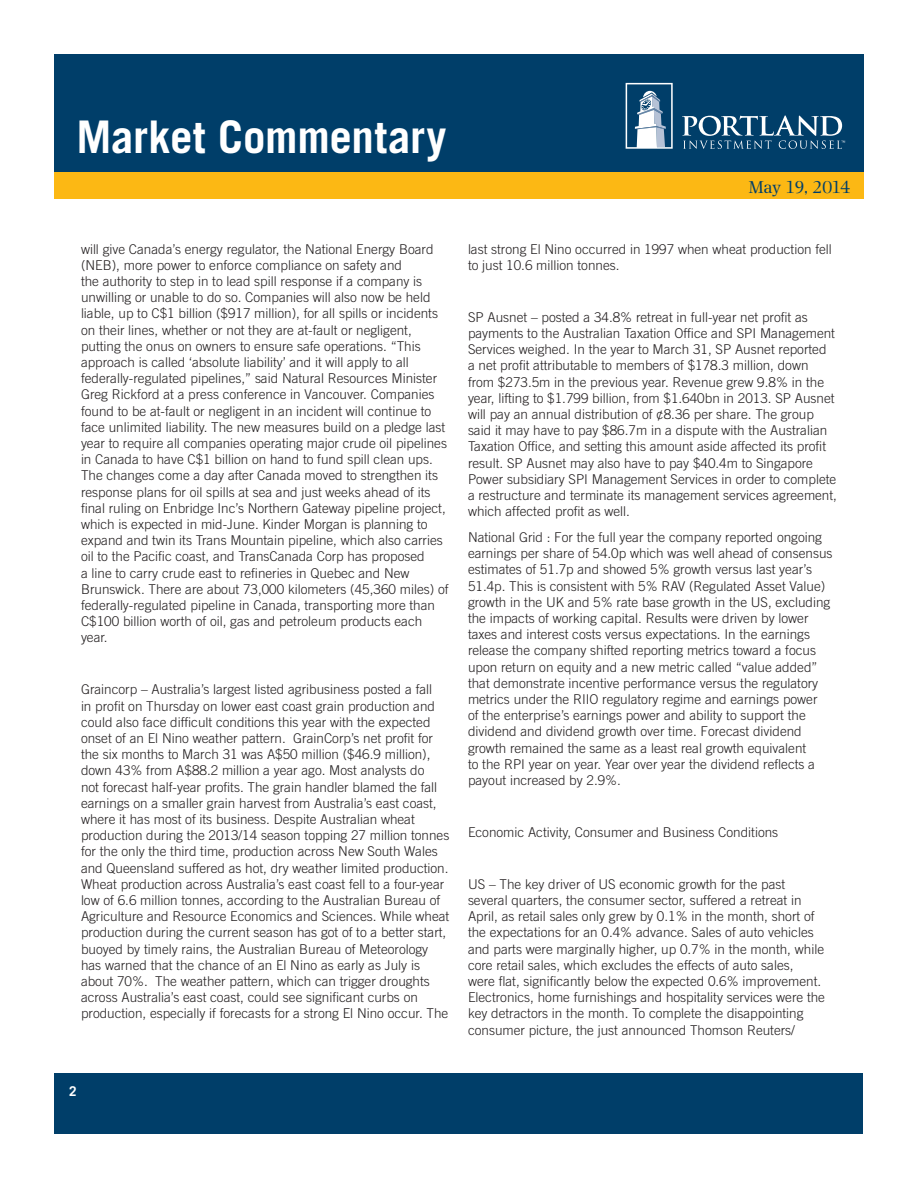
<style>
.page{position:relative;width:918px;height:1188px;background:#fff}
.page>*{position:absolute;margin:0;border:0;box-sizing:border-box;transform-origin:0 0}
.t1{font:700 45px "Trade Gothic";letter-spacing:-.005em;color:#fff}
.t2{font:18px "Photina";letter-spacing:-.045em;color:#003e69}
.Article_-_Body{font:300 13.5px/16.2px "Trade Gothic";color:#231f20}
.t3{font:700 13.5px "Trade Gothic";color:#fff}
</style>
<div class="page">
<div style="left:55px;top:1073px;width:808px;height:60px;background:#003e69"></div>
<div style="left:54px;top:54px;width:810px;height:142px;background:#003e69"></div>
<svg style="left:626px;top:83px;width:47px;height:66px"></svg>
<svg style="left:682px;top:115px;width:163px;height:34px"></svg>
<div style="left:54px;top:172px;width:810px;height:28px;background:#fcb814"></div>
<h1 class="t1" style="left:76px;top:109px;width:371px">Market Commentary</h1>
<p class="t2" style="left:749px;top:177px;width:103px">May 19, 2014</p>
<p class="Article_-_Body" style="left:81px;top:241px;width:369px">will give Canada’s energy regulator, the National Energy Board (NEB), more power to enforce compliance on safety and<br>the authority to step in to lead spill response if a company is unwilling or unable to do so. Companies will also now be held liable, up to C$1 billion ($917 million), for all spills or incidents on their lines, whether or not they are at-fault or negligent, putting the onus on owners to ensure safe operations. “This approach is called ‘absolute liability’ and it will apply to all federally-regulated pipelines,” said Natural Resources Minister Greg Rickford at a press conference in Vancouver. Companies found to be at-fault or negligent in an incident will continue to face unlimited liability. The new measures build on a pledge last year to require all companies operating major crude oil pipelines in Canada to have C$1 billion on hand to fund spill clean ups.<br>The changes come a day after Canada moved to strengthen its response plans for oil spills at sea and just weeks ahead of its final ruling on Enbridge Inc’s Northern Gateway pipeline project, which is expected in mid-June. Kinder Morgan is planning to expand and twin its Trans Mountain pipeline, which also carries oil to the Pacific coast, and TransCanada Corp has proposed<br>a line to carry crude east to refineries in Quebec and New Brunswick. There are about 73,000 kilometers (45,360 miles) of federally-regulated pipeline in Canada, transporting more than C$100 billion worth of oil, gas and petroleum products each year.</p>
<p class="Article_-_Body" style="left:81px;top:681px;width:370px">Graincorp – Australia’s largest listed agribusiness posted a fall<br>in profit on Thursday on lower east coast grain production and could also face difficult conditions this year with the expected onset of an El Nino weather pattern. GrainCorp’s net profit for the six months to March 31 was A$50 million ($46.9 million), down 43% from A$88.2 million a year ago. Most analysts do<br>not forecast half-year profits. The grain handler blamed the fall earnings on a smaller grain harvest from Australia’s east coast, where it has most of its business. Despite Australian wheat production during the 2013/14 season topping 27 million tonnes for the only the third time, production across New South Wales and Queensland suffered as hot, dry weather limited production.<br>Wheat production across Australia’s east coast fell to a four-year low of 6.6 million tonnes, according to the Australian Bureau of Agriculture and Resource Economics and Sciences. While wheat production during the current season has got of to a better start, buoyed by timely rains, the Australian Bureau of Meteorology has warned that the chance of an El Nino as early as July is about 70%. The weather pattern, which can trigger droughts across Australia’s east coast, could see significant curbs on production, especially if forecasts for a strong El Nino occur. The</p>
<p class="Article_-_Body" style="left:468px;top:241px;width:365px">last strong El Nino occurred in 1997 when wheat production fell to just 10.6 million tonnes.</p>
<p class="Article_-_Body" style="left:468px;top:309px;width:371px">SP Ausnet – posted a 34.8% retreat in full-year net profit as payments to the Australian Taxation Office and SPI Management Services weighed. In the year to March 31, SP Ausnet reported<br>a net profit attributable to members of $178.3 million, down from $273.5m in the previous year. Revenue grew 9.8% in the year, lifting to $1.799 billion, from $1.640bn in 2013. SP Ausnet will pay an annual distribution of ¢8.36 per share. The group said it may have to pay $86.7m in a dispute with the Australian Taxation Office, and setting this amount aside affected its profit result. SP Ausnet may also have to pay $40.4m to Singapore Power subsidiary SPI Management Services in order to complete a restructure and terminate its management services agreement, which affected profit as well.</p>
<p class="Article_-_Body" style="left:468px;top:529px;width:366px">National Grid : For the full year the company reported ongoing earnings per share of 54.0p which was well ahead of consensus estimates of 51.7p and showed 5% growth versus last year’s 51.4p. This is consistent with 5% RAV (Regulated Asset Value) growth in the UK and 5% rate base growth in the US, excluding the impacts of working capital. Results were driven by lower taxes and interest costs versus expectations. In the earnings release the company shifted reporting metrics toward a focus upon return on equity and a new metric called “value added” that demonstrate incentive performance versus the regulatory metrics under the RIIO regulatory regime and earnings power<br>of the enterprise’s earnings power and ability to support the dividend and dividend growth over time. Forecast dividend growth remained the same as a least real growth equivalent<br>to the RPI year on year. Year over year the dividend reflects a payout increased by 2.9%.</p>
<p class="Article_-_Body" style="left:468px;top:824px;width:312px">Economic Activity, Consumer and Business Conditions</p>
<p class="Article_-_Body" style="left:468px;top:876px;width:359px">US – The key driver of US economic growth for the past several quarters, the consumer sector, suffered a retreat in April, as retail sales only grew by 0.1% in the month, short of the expectations for an 0.4% advance. Sales of auto vehicles and parts were marginally higher, up 0.7% in the month, while core retail sales, which excludes the effects of auto sales,<br>were flat, significantly below the expected 0.6% improvement.<br>Electronics, home furnishings and hospitality services were the key detractors in the month. To complete the disappointing consumer picture, the just announced Thomson Reuters/</p>
<p class="t3" style="left:69px;top:1083px;width:9px">2</p>
</div>
